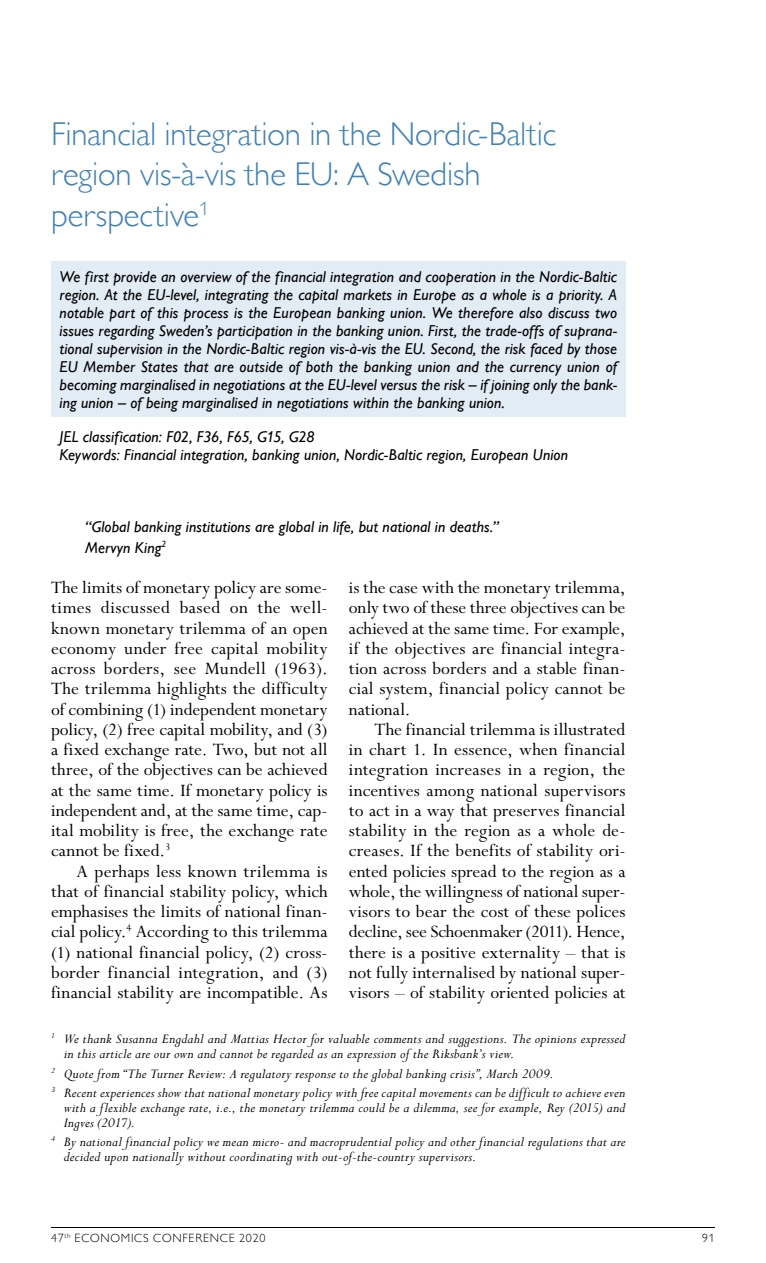
<style>
.page{position:relative;width:766px;height:1263px;background:#fff}
.page>*{position:absolute;margin:0;border:0;box-sizing:border-box;transform-origin:0 0}
.t1{font:300 33px/40.5px "Gill Sans MT Pro";letter-spacing:-.005em;color:#4081b3}
.t2{font:19.5px/20.2px "Perpetua Std";letter-spacing:.005em;color:#000;text-align:justify}
.t3{font:italic 500 15.75px/18px "Gill Sans MT Pro";letter-spacing:.005em;color:#000}
.t4{font:italic 15px/15px "Perpetua Std";letter-spacing:.015em;color:#000}
.t5{font:300 12px "Gill Sans MT Pro";letter-spacing:.06em;color:#000}
</style>
<div class="page">
<hr style="left:51px;top:1227px;width:663px;height:1px;background:#000">
<div style="left:51px;top:261px;width:574px;height:156px;background:#e2ecf4"></div>
<h1 class="t1" style="left:51px;top:113px;width:506px">Financial integration in the Nordic-Baltic region vis-à-vis the EU: A Swedish perspective<sup>1</sup></h1>
<p class="t3" style="left:60px;top:268px;width:559px;text-align:justify">We first provide an overview of the financial integration and cooperation in the Nordic-Baltic region. At the EU-level, integrating the capital markets in Europe as a whole is a priority. A notable part of this process is the European banking union. We therefore also discuss two issues regarding Sweden’s participation in the banking union. First, the trade-offs of suprana&shy;tional supervision in the Nordic-Baltic region vis-à-vis the EU. Second, the risk faced by those EU Member States that are outside of both the banking union and the currency union of becoming marginalised in negotiations at the EU-level versus the risk – if joining only the bank&shy;ing union – of being marginalised in negotiations within the banking union.</p>
<p class="t3" style="left:60px;top:428px;width:510px">JEL classification: F02, F36, F65, G15, G28<br>Keywords: Financial integration, banking union, Nordic-Baltic region, European Union</p>
<p class="t3" style="left:85px;top:517px;width:415px;line-height:20.2px">“Global banking institutions are global in life, but national in deaths.”<br>Mervyn King<sup>2</sup></p>
<p class="t2" style="left:51px;top:578px;width:278px">The limits of monetary policy are some&shy;times discussed based on the well&shy;known monetary trilemma of an open economy under free capital mobility across borders, see Mundell (1963).<br>The trilemma highlights the difficulty of combining (1) independent monetary policy, (2) free capital mobility, and (3) a fixed exchange rate. Two, but not all three, of the objectives can be achieved at the same time. If monetary policy is independent and, at the same time, cap&shy;ital mobility is free, the exchange rate cannot be fixed.<sup>3</sup></p>
<p class="t2" style="left:51px;top:862px;width:278px;text-indent:26px">A perhaps less known trilemma is that of financial stability policy, which emphasises the limits of national finan&shy;cial policy.<sup>4</sup> According to this trilemma (1) national financial policy, (2) cross&shy;border financial integration, and (3) financial stability are incompatible. As</p>
<p class="t2" style="left:349px;top:578px;width:278px">is the case with the monetary trilemma, only two of these three objectives can be achieved at the same time. For example, if the objectives are financial integra&shy;tion across borders and a stable finan&shy;cial system, financial policy cannot be national.</p>
<p class="t2" style="left:349px;top:720px;width:278px;text-align:left;text-indent:26px">The financial trilemma is illustrated in chart 1. In essence, when financial integration increases in a region, the incentives among national supervisors to act in a way that preserves financial stability in the region as a whole de&shy;creases. If the benefits of stability ori&shy;ented policies spread to the region as a whole, the willingness of national super&shy;visors to bear the cost of these polices decline, see Schoenmaker (2011). Hence, there is a positive externality – that is not fully internalised by national super&shy;visors – of stability oriented policies at</p>
<p class="t4" style="left:64px;top:1032px;width:563px;text-indent:-13px"><sup>1</sup> We thank Susanna Engdahl and Mattias Hector for valuable comments and suggestions. The opinions expressed in this article are our own and cannot be regarded as an expression of the Riksbank’s view.</p>
<p class="t4" style="left:51px;top:1064px;width:575px;line-height:19.2px"><sup>2</sup> Quote from “The Turner Review: A regulatory response to the global banking crisis”, March 2009.<br><sup>3</sup> Recent experiences show that national monetary policy with free capital movements can be difficult to achieve even</p>
<p class="t4" style="left:64px;top:1100px;width:563px">with a flexible exchange rate, i.e., the monetary trilemma could be a dilemma, see for example, Rey (2015) and<br>Ingves (2017).</p>
<p class="t4" style="left:64px;top:1135px;width:563px;text-indent:-13px"><sup>4</sup> By national financial policy we mean micro- and macroprudential policy and other financial regulations that are decided upon nationally without coordinating with out-of-the-country supervisors.</p>
<p class="t5" style="left:51px;top:1231px;width:216px">47<sup>th</sup> ECONOMICS CONFERENCE 2020</p>
<p class="t5" style="left:702px;top:1231px;width:14px">91</p>
</div>
